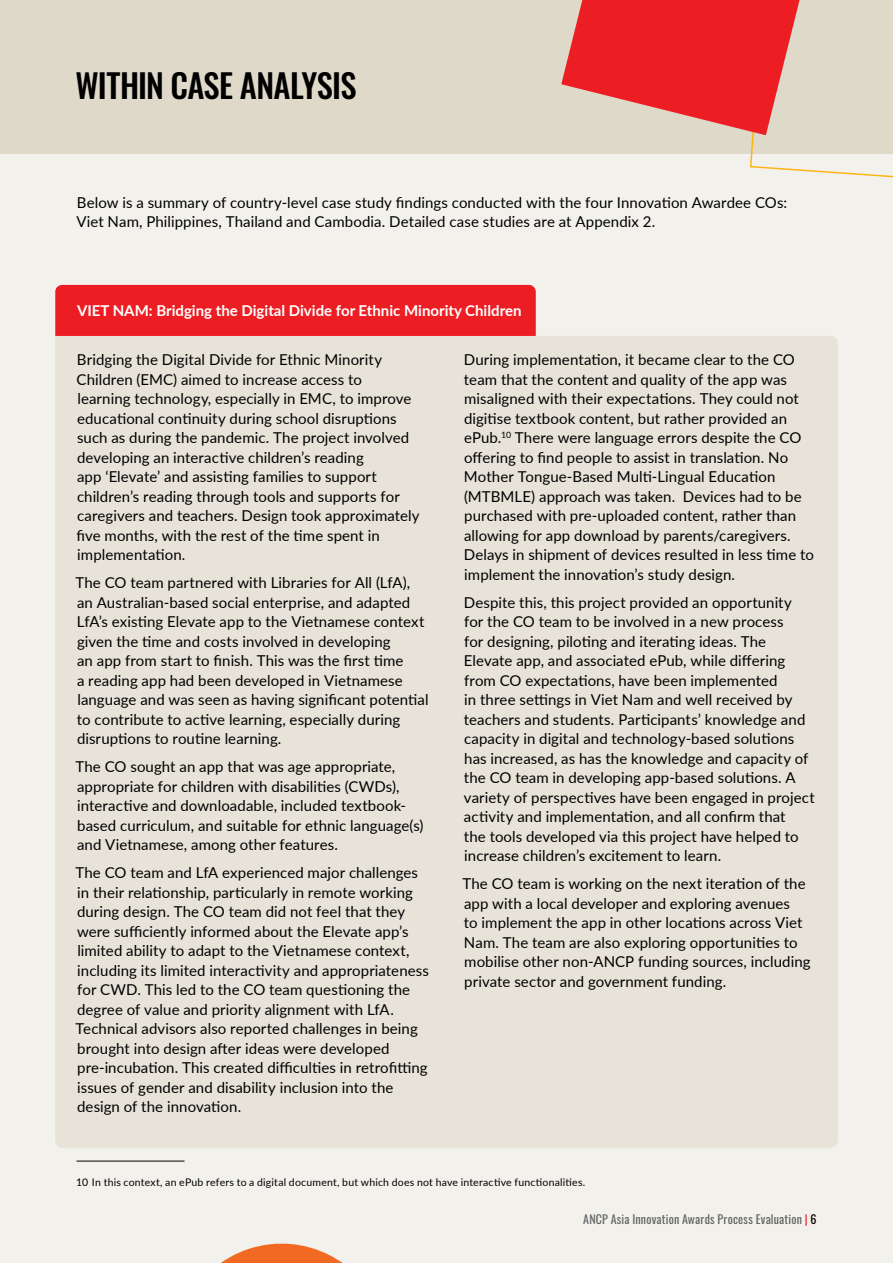
<style>
.page{position:relative;width:893px;height:1263px;background:#f3f1ec}
.page>*{position:absolute;margin:0;border:0;box-sizing:border-box;transform-origin:0 0}
.t1{font:500 33px "Oswald";letter-spacing:-.02em;color:#000}
.t2{font:15px/19.5px "Lato";letter-spacing:.005em;color:#000}
.t3{font:700 15px "Lato";color:#fff}
.t4{font:12px "Oswald";letter-spacing:.02em;color:#636466}
.t5{font:10.5px "Lato";letter-spacing:.02em;color:#000}
.s1{color:#ed1d24}
.s2{color:#000}
</style>
<div class="page">
<div style="left:0;top:0;width:893px;height:153px;background:#ded9c9"></div>
<svg style="left:221px;top:1243px;width:122px;height:20px"></svg>
<svg style="left:561px;top:0;width:332px;height:178px"></svg>
<div style="left:55px;top:336px;width:783px;height:812px;background:#e7e3d8"></div>
<svg style="left:55px;top:284px;width:481px;height:81px;background:#ea6667"></svg>
<hr style="left:77px;top:1161px;width:108px;height:1px;background:#000">
<h1 class="t1" style="left:75px;top:56px;width:283px">WITHIN CASE ANALYSIS</h1>
<p class="t2" style="left:76px;top:192px;width:712px">Below is a summary of country-level case study findings conducted with the four Innovation Awardee COs:<br>Viet Nam, Philippines, Thailand and Cambodia. Detailed case studies are at Appendix 2.</p>
<p class="t3" style="left:77px;top:300px;width:446px">VIET NAM: Bridging the Digital Divide for Ethnic Minority Children</p>
<p class="t2" style="left:76px;top:349px;width:345px">Bridging the Digital Divide for Ethnic Minority Children (EMC) aimed to increase access to<br>learning technology, especially in EMC, to improve educational continuity during school disruptions such as during the pandemic. The project involved developing an interactive children’s reading<br>app ‘Elevate’ and assisting families to support children’s reading through tools and supports for caregivers and teachers. Design took approximately five months, with the rest of the time spent in implementation.</p>
<p class="t2" style="left:75px;top:572px;width:355px">The CO team partnered with Libraries for All (LfA), an Australian-based social enterprise, and adapted LfA’s existing Elevate app to the Vietnamese context given the time and costs involved in developing<br>an app from start to finish. This was the first time<br>a reading app had been developed in Vietnamese language and was seen as having significant potential to contribute to active learning, especially during disruptions to routine learning.</p>
<p class="t2" style="left:75px;top:756px;width:350px">The CO sought an app that was age appropriate, appropriate for children with disabilities (CWDs), interactive and downloadable, included textbook&shy;based curriculum, and suitable for ethnic language(s) and Vietnamese, among other features.</p>
<p class="t2" style="left:75px;top:862px;width:355px">The CO team and LfA experienced major challenges in their relationship, particularly in remote working during design. The CO team did not feel that they were sufficiently informed about the Elevate app’s limited ability to adapt to the Vietnamese context, including its limited interactivity and appropriateness for CWD. This led to the CO team questioning the degree of value and priority alignment with LfA.<br>Technical advisors also reported challenges in being brought into design after ideas were developed pre-incubation. This created difficulties in retrofitting issues of gender and disability inclusion into the design of the innovation.</p>
<p class="t2" style="left:464px;top:349px;width:351px">During implementation, it became clear to the CO team that the content and quality of the app was misaligned with their expectations. They could not digitise textbook content, but rather provided an ePub.<sup>10</sup> There were language errors despite the CO offering to find people to assist in translation. No Mother Tongue-Based Multi-Lingual Education (MTBMLE) approach was taken. Devices had to be purchased with pre-uploaded content, rather than allowing for app download by parents/caregivers.<br>Delays in shipment of devices resulted in less time to implement the innovation’s study design.</p>
<p class="t2" style="left:464px;top:592px;width:352px">Despite this, this project provided an opportunity for the CO team to be involved in a new process<br>for designing, piloting and iterating ideas. The Elevate app, and associated ePub, while differing from CO expectations, have been implemented<br>in three settings in Viet Nam and well received by teachers and students. Participants’ knowledge and capacity in digital and technology-based solutions has increased, as has the knowledge and capacity of the CO team in developing app-based solutions. A variety of perspectives have been engaged in project activity and implementation, and all confirm that<br>the tools developed via this project have helped to increase children’s excitement to learn.</p>
<p class="t2" style="left:462px;top:873px;width:350px">The CO team is working on the next iteration of the app with a local developer and exploring avenues<br>to implement the app in other locations across Viet Nam. The team are also exploring opportunities to mobilise other non-ANCP funding sources, including private sector and government funding.</p>
<p class="t5" style="left:76px;top:1175px;width:511px">10 In this context, an ePub refers to a digital document, but which does not have interactive functionalities.</p>
<p class="t4" style="left:583px;top:1208px;width:235px">ANCP Asia Innovation Awards Process Evaluation <span class="s1">|</span> <span class="s2">6</span></p>
</div>
